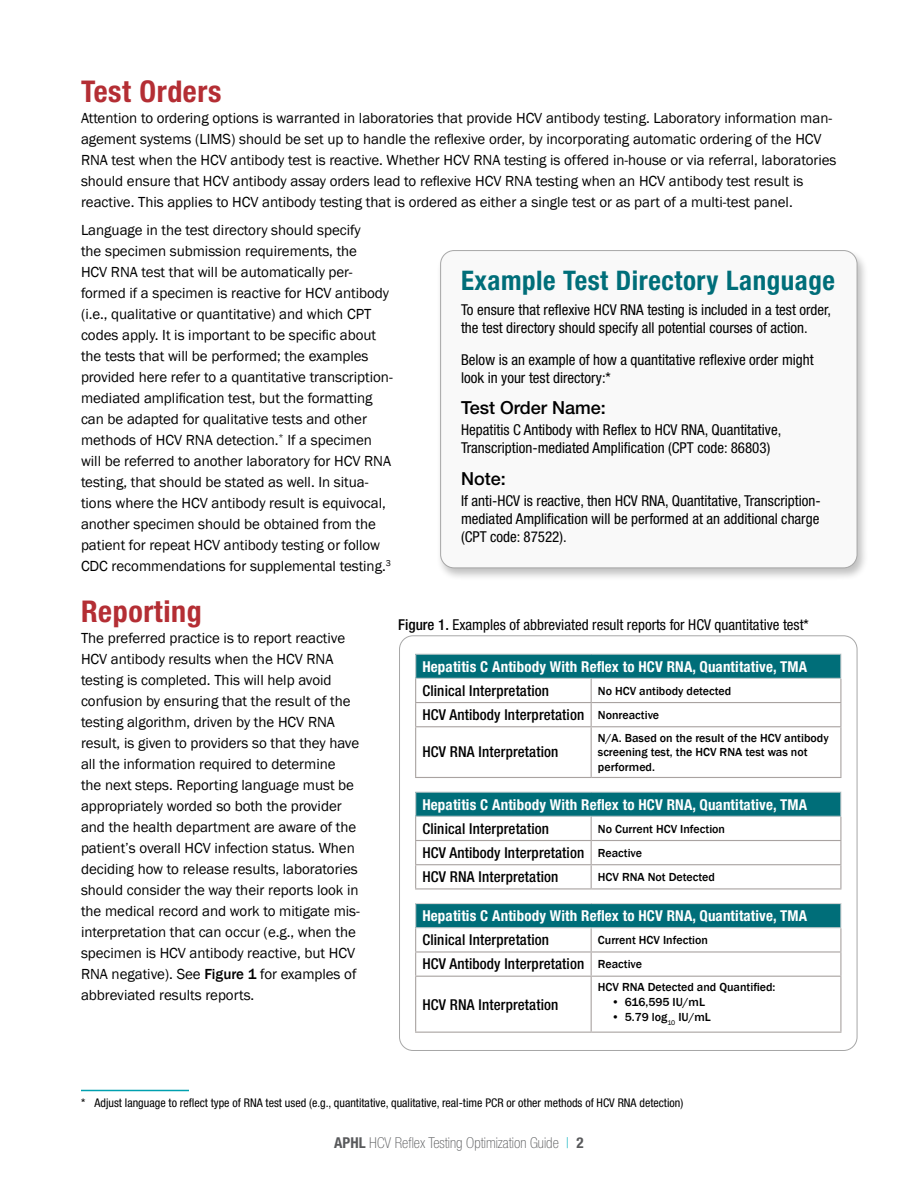
<style>
.page{position:relative;width:918px;height:1188px;background:#fff}
.page>*{position:absolute;margin:0;border:0;box-sizing:border-box;transform-origin:0 0}
.Header_1{font:700 condensed 30px "Helvetica Neue LT Std";letter-spacing:.02em;color:#b42e34}
.Side_Bar_Header{font:700 condensed 27px "Helvetica Neue LT Std";letter-spacing:.02em;color:#006e79}
.Header_2{font:500 18px "Helvetica Neue LT Std";color:#000}
.Body_Copy{font:15px/21px "Franklin Gothic";letter-spacing:-.005em;color:#000}
.Side_Bar_Body{font:condensed 15px/18px "Helvetica Neue LT Std";color:#000}
.Body_-_left_column{font:500 condensed 15px "Helvetica Neue LT Std";letter-spacing:.01em;color:#000}
.t1{font:700 condensed 15px "Helvetica Neue LT Std";letter-spacing:.01em;color:#fff}
.Figure_Table_Name{font:condensed 15px "Helvetica Neue LT Std";color:#000}
.t2{font:100 condensed 15px "Helvetica Neue LT Std";color:#58595b}
.Body_-_left_bold{font:500 12px/14.4px "Franklin Gothic";color:#000}
.Footnote{font:condensed 12px "Helvetica Neue LT Std";color:#000}
.s1{font-weight:500}
.s2{font-weight:400}
.s3{font-weight:700}
.s4{color:#00adbc}
</style>
<div class="page">
<hr style="left:81px;top:1090px;width:108px;height:1px;background:#00a0af">
<div style="left:436px;top:249px;width:432px;height:333px;background:#000;opacity:.25"></div>
<div style="left:441px;top:251px;width:416px;height:317px;background:#f9f9f9;border-radius:14px"></div>
<div style="left:440px;top:250px;width:417px;height:318px;border:1px solid #a7a7a7;border-radius:14px"></div>
<div style="left:416px;top:654px;width:425px;height:24px;background:#006e79"></div>
<hr style="left:415px;top:727px;width:1px;height:50px;background:#a9a3a1">
<hr style="left:840px;top:727px;width:1px;height:50px;background:#a9a3a1">
<hr style="left:415px;top:777px;width:176px;height:1px;background:#a9a3a1">
<hr style="left:591px;top:777px;width:250px;height:1px;background:#a9a3a1">
<hr style="left:415px;top:702px;width:176px;height:1px;background:#a9a3a1">
<hr style="left:591px;top:702px;width:250px;height:1px;background:#a9a3a1">
<svg style="left:591px;top:679px;width:1px;height:47px"></svg>
<hr style="left:415px;top:726px;width:176px;height:1px;background:#a9a3a1">
<hr style="left:591px;top:726px;width:250px;height:1px;background:#a9a3a1">
<hr style="left:591px;top:727px;width:1px;height:50px;background:#a9a3a1">
<hr style="left:415px;top:654px;width:176px;height:1px;background:#d1d3d4">
<svg style="left:415px;top:655px;width:1px;height:71px"></svg>
<hr style="left:591px;top:654px;width:250px;height:1px;background:#d1d3d4">
<svg style="left:840px;top:655px;width:1px;height:71px"></svg>
<hr style="left:415px;top:678px;width:176px;height:1px;background:#d1d3d4">
<hr style="left:591px;top:678px;width:250px;height:1px;background:#d1d3d4">
<div style="left:416px;top:792px;width:425px;height:24px;background:#006e79"></div>
<hr style="left:415px;top:792px;width:176px;height:1px;background:#d1d3d4">
<hr style="left:591px;top:792px;width:250px;height:1px;background:#d1d3d4">
<hr style="left:415px;top:816px;width:176px;height:1px;background:#d1d3d4">
<hr style="left:591px;top:816px;width:250px;height:1px;background:#d1d3d4">
<svg style="left:415px;top:793px;width:1px;height:95px"></svg>
<svg style="left:840px;top:793px;width:1px;height:95px"></svg>
<hr style="left:415px;top:888px;width:176px;height:1px;background:#a9a3a1">
<hr style="left:591px;top:888px;width:250px;height:1px;background:#a9a3a1">
<hr style="left:415px;top:840px;width:176px;height:1px;background:#a9a3a1">
<hr style="left:591px;top:840px;width:250px;height:1px;background:#a9a3a1">
<hr style="left:415px;top:864px;width:176px;height:1px;background:#a9a3a1">
<hr style="left:591px;top:864px;width:250px;height:1px;background:#a9a3a1">
<svg style="left:591px;top:817px;width:1px;height:71px"></svg>
<div style="left:416px;top:904px;width:425px;height:24px;background:#006e79"></div>
<hr style="left:415px;top:903px;width:176px;height:1px;background:#d1d3d4">
<hr style="left:591px;top:903px;width:250px;height:1px;background:#d1d3d4">
<hr style="left:415px;top:927px;width:176px;height:1px;background:#d1d3d4">
<hr style="left:591px;top:927px;width:250px;height:1px;background:#d1d3d4">
<svg style="left:415px;top:904px;width:1px;height:72px"></svg>
<svg style="left:840px;top:904px;width:1px;height:72px"></svg>
<hr style="left:415px;top:977px;width:1px;height:55px;background:#a9a3a1">
<hr style="left:840px;top:977px;width:1px;height:55px;background:#a9a3a1">
<hr style="left:415px;top:1032px;width:176px;height:1px;background:#a9a3a1">
<hr style="left:591px;top:1032px;width:250px;height:1px;background:#a9a3a1">
<hr style="left:415px;top:951px;width:176px;height:2px;background:#a9a3a1">
<hr style="left:591px;top:951px;width:250px;height:2px;background:#a9a3a1">
<svg style="left:591px;top:928px;width:1px;height:48px"></svg>
<hr style="left:415px;top:976px;width:176px;height:1px;background:#a9a3a1">
<hr style="left:591px;top:976px;width:250px;height:1px;background:#a9a3a1">
<hr style="left:591px;top:977px;width:1px;height:55px;background:#a9a3a1">
<p class="Header_1" style="left:81px;top:74px;width:142px">Test Orders</p>
<p class="Body_Copy" style="left:81px;top:108px;width:757px">Attention to ordering options is warranted in laboratories that provide HCV antibody testing. Laboratory information man&shy;agement systems (LIMS) should be set up to handle the reflexive order, by incorporating automatic ordering of the HCV RNA test when the HCV antibody test is reactive. Whether HCV RNA testing is offered in-house or via referral, laboratories should ensure that HCV antibody assay orders lead to reflexive HCV RNA testing when an HCV antibody test result is reactive. This applies to HCV antibody testing that is ordered as either a single test or as part of a multi-test panel.</p>
<p class="Body_Copy" style="left:81px;top:220px;width:313px">Language in the test directory should specify<br>the specimen submission requirements, the<br>HCV RNA test that will be automatically per&shy;formed if a specimen is reactive for HCV antibody (i.e., qualitative or quantitative) and which CPT codes apply. It is important to be specific about the tests that will be performed; the examples provided here refer to a quantitative transcription&shy;mediated amplification test, but the formatting can be adapted for qualitative tests and other methods of HCV RNA detection.<sup>*</sup> If a specimen will be referred to another laboratory for HCV RNA testing, that should be stated as well. In situa&shy;tions where the HCV antibody result is equivocal, another specimen should be obtained from the patient for repeat HCV antibody testing or follow CDC recommendations for supplemental testing.<sup>3</sup></p>
<p class="Header_1" style="left:81px;top:593px;width:122px">Reporting</p>
<p class="Body_Copy" style="left:81px;top:628px;width:280px">The preferred practice is to report reactive HCV antibody results when the HCV RNA testing is completed. This will help avoid confusion by ensuring that the result of the testing algorithm, driven by the HCV RNA result, is given to providers so that they have all the information required to determine<br>the next steps. Reporting language must be appropriately worded so both the provider and the health department are aware of the patient’s overall HCV infection status. When deciding how to release results, laboratories should consider the way their reports look in the medical record and work to mitigate mis&shy;interpretation that can occur (e.g., when the specimen is HCV antibody reactive, but HCV RNA negative). See <span class="s1">Figure 1</span> for examples of abbreviated results reports.</p>
<p class="Side_Bar_Header" style="left:461px;top:264px;width:375px">Example Test Directory Language</p>
<p class="Side_Bar_Body" style="left:461px;top:301px;width:372px">To ensure that reflexive HCV RNA testing is included in a test order, the test directory should specify all potential courses of action.</p>
<p class="Side_Bar_Body" style="left:461px;top:350px;width:354px">Below is an example of how a quantitative reflexive order might look in your test directory:*</p>
<p class="Header_2" style="left:461px;top:397px;width:146px">Test Order Name:</p>
<p class="Side_Bar_Body" style="left:461px;top:421px;width:322px">Hepatitis C Antibody with Reflex to HCV RNA, Quantitative,<br>Transcription-mediated Amplification (CPT code: 86803)</p>
<p class="Header_2" style="left:461px;top:468px;width:46px">Note:</p>
<p class="Side_Bar_Body" style="left:461px;top:492px;width:361px;text-align:justify">If anti-HCV is reactive, then HCV RNA, Quantitative, Transcription&shy;mediated Amplification will be performed at an additional charge (CPT code: 87522).</p>
<p class="Figure_Table_Name" style="left:398px;top:616px;width:412px"><span class="s1">Figure 1.</span> Examples of abbreviated result reports for HCV quantitative test*</p>
<p class="t1" style="left:422px;top:657px;width:386px">Hepatitis C Antibody With Reflex to HCV RNA, Quantitative, TMA</p>
<p class="Body_-_left_column" style="left:422px;top:682px;width:128px">Clinical Interpretation</p>
<p class="Body_-_left_bold" style="left:598px;top:684px;width:135px">No HCV antibody detected</p>
<p class="Body_-_left_column" style="left:422px;top:706px;width:164px">HCV Antibody Interpretation</p>
<p class="Body_-_left_bold" style="left:598px;top:708px;width:63px">Nonreactive</p>
<p class="Body_-_left_column" style="left:422px;top:743px;width:138px">HCV RNA Interpretation</p>
<p class="Body_-_left_bold" style="left:598px;top:731px;width:232px">N/A. Based on the result of the HCV antibody screening test, the HCV RNA test was not performed.</p>
<p class="t1" style="left:422px;top:795px;width:386px">Hepatitis C Antibody With Reflex to HCV RNA, Quantitative, TMA</p>
<p class="Body_-_left_column" style="left:422px;top:820px;width:128px">Clinical Interpretation</p>
<p class="Body_-_left_bold" style="left:598px;top:822px;width:129px">No Current HCV Infection</p>
<p class="Body_-_left_column" style="left:422px;top:844px;width:164px">HCV Antibody Interpretation</p>
<p class="Body_-_left_bold" style="left:598px;top:846px;width:46px">Reactive</p>
<p class="Body_-_left_column" style="left:422px;top:868px;width:138px">HCV RNA Interpretation</p>
<p class="Body_-_left_bold" style="left:598px;top:870px;width:118px">HCV RNA Not Detected</p>
<p class="t1" style="left:422px;top:907px;width:386px">Hepatitis C Antibody With Reflex to HCV RNA, Quantitative, TMA</p>
<p class="Body_-_left_column" style="left:422px;top:931px;width:128px">Clinical Interpretation</p>
<p class="Body_-_left_bold" style="left:598px;top:933px;width:112px">Current HCV Infection</p>
<p class="Body_-_left_column" style="left:422px;top:955px;width:164px">HCV Antibody Interpretation</p>
<p class="Body_-_left_bold" style="left:598px;top:957px;width:46px">Reactive</p>
<p class="Body_-_left_column" style="left:422px;top:995px;width:138px">HCV RNA Interpretation</p>
<p class="Body_-_left_bold" style="left:598px;top:980px;width:179px">HCV RNA Detected and Quantified:</p>
<p class="Body_-_left_bold" style="left:611px;top:995px;width:95px"><span class="s2">•</span> 616,595 IU/mL</p>
<p class="Body_-_left_bold" style="left:611px;top:1010px;width:101px"><span class="s2">•</span> 5.79 log<sub>10</sub> IU/mL</p>
<p class="Footnote" style="left:81px;top:1096px;width:604px">* Adjust language to reflect type of RNA test used (e.g., quantitative, qualitative, real-time PCR or other methods of HCV RNA detection)</p>
<p class="t2" style="left:334px;top:1134px;width:251px"><span class="s3">APHL</span> HCV Reflex Testing Optimization Guide <span class="s4">|</span> <span class="s3">2</span></p>
</div>
